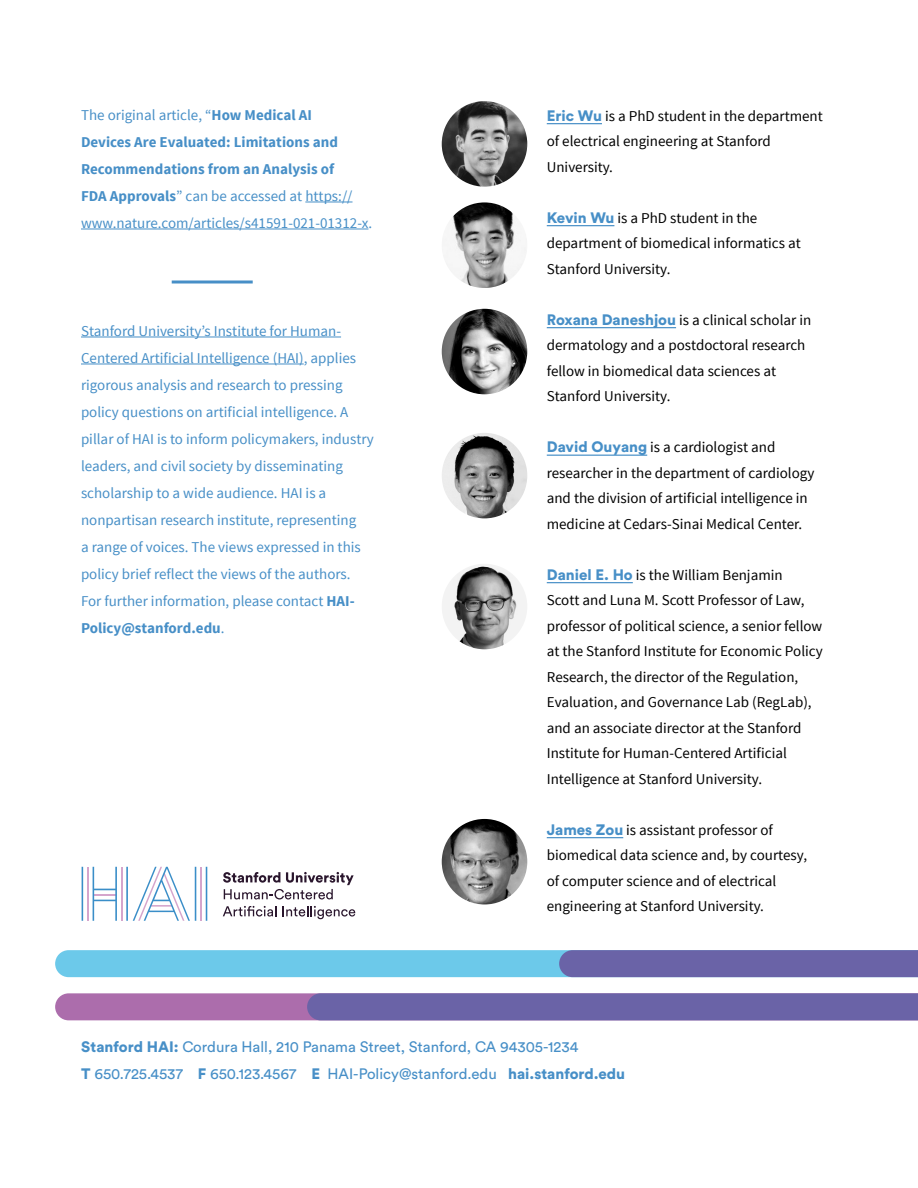
<style>
.page{position:relative;width:918px;height:1188px;background:#fff}
.page>*{position:absolute;margin:0;border:0;box-sizing:border-box;transform-origin:0 0}
.t1{font:15px/25.5px "Source Sans Pro";color:#000}
.t2{font:15px/27px "Source Sans Pro";color:#478fc7}
.t3{font:700 15px/27px "Source Sans Pro";color:#478fc7}
.t4{font:15px/27px "Circular Std";color:#478fc7}
.s1{font-weight:400}
.s2{font-weight:700}
.s3{font-family:"Circular Std";font-weight:900;color:#478fc7}
.s4{font-weight:900}
</style>
<div class="page">
<svg style="left:55px;top:950px;width:863px;height:70px"></svg>
<svg style="left:82px;top:867px;width:125px;height:54px"></svg>
<svg style="left:223px;top:872px;width:131px;height:27px"></svg>
<svg style="left:223px;top:906px;width:53px;height:11px"></svg>
<svg style="left:282px;top:906px;width:73px;height:13px"></svg>
<hr style="left:547px;top:123px;width:55px;height:1px;background:#478fc7">
<hr style="left:547px;top:225px;width:67px;height:1px;background:#478fc7">
<hr style="left:547px;top:327px;width:129px;height:1px;background:#478fc7">
<hr style="left:547px;top:455px;width:100px;height:1px;background:#478fc7">
<hr style="left:547px;top:582px;width:86px;height:1px;background:#478fc7">
<hr style="left:547px;top:837px;width:76px;height:1px;background:#478fc7">
<hr style="left:81px;top:337px;width:260px;height:1px;background:#478fc7">
<hr style="left:81px;top:364px;width:223px;height:1px;background:#478fc7">
<img style="left:442px;top:101px;width:85px;height:86px;border-radius:43px">
<img style="left:442px;top:202px;width:85px;height:86px;border-radius:43px">
<img style="left:442px;top:309px;width:85px;height:85px;border-radius:43px">
<img style="left:442px;top:433px;width:85px;height:85px;border-radius:43px">
<img style="left:442px;top:564px;width:85px;height:85px;border-radius:43px">
<img style="left:442px;top:819px;width:85px;height:85px;border-radius:43px">
<svg style="left:172px;top:280px;width:81px;height:4px"></svg>
<hr style="left:305px;top:202px;width:48px;height:1px;background:#478fc7">
<hr style="left:81px;top:229px;width:288px;height:1px;background:#478fc7">
<p class="t3" style="left:81px;top:102px;width:293px"><span class="s1">The original article, “</span>How Medical AI<br>Devices Are Evaluated: Limitations and Recommendations from an Analysis of<br>FDA Approvals<span class="s1">” can be accessed at https:// www.nature.com/articles/s41591-021-01312-x.</span></p>
<p class="t2" style="left:81px;top:318px;width:294px">Stanford University’s Institute for Human-Centered Artificial Intelligence (HAI), applies rigorous analysis and research to pressing policy questions on artificial intelligence. A pillar of HAI is to inform policymakers, industry leaders, and civil society by disseminating scholarship to a wide audience. HAI is a nonpartisan research institute, representing<br>a range of voices. The views expressed in this policy brief reflect the views of the authors.<br>For further information, please contact <span class="s2">HAI-Policy@stanford.edu</span>.</p>
<p class="t1" style="left:547px;top:103px;width:278px"><span class="s3">Eric Wu</span> is a PhD student in the department of electrical engineering at Stanford<br>University.</p>
<p class="t1" style="left:547px;top:205px;width:256px"><span class="s3">Kevin Wu</span> is a PhD student in the department of biomedical informatics at<br>Stanford University.</p>
<p class="t1" style="left:547px;top:307px;width:266px"><span class="s3">Roxana Daneshjou</span> is a clinical scholar in dermatology and a postdoctoral research fellow in biomedical data sciences at Stanford University.</p>
<p class="t1" style="left:547px;top:435px;width:269px"><span class="s3">David Ouyang</span> is a cardiologist and researcher in the department of cardiology and the division of artificial intelligence in medicine at Cedars-Sinai Medical Center.</p>
<p class="t1" style="left:547px;top:562px;width:278px"><span class="s3">Daniel E. Ho</span> is the William Benjamin<br>Scott and Luna M. Scott Professor of Law, professor of political science, a senior fellow at the Stanford Institute for Economic Policy Research, the director of the Regulation, Evaluation, and Governance Lab (RegLab), and an associate director at the Stanford Institute for Human-Centered Artificial Intelligence at Stanford University.</p>
<p class="t1" style="left:547px;top:817px;width:262px"><span class="s3">James Zou</span> is assistant professor of biomedical data science and, by courtesy, of computer science and of electrical engineering at Stanford University.</p>
<p class="t4" style="left:81px;top:1033px;width:545px"><span class="s4">Stanford HAI:</span> Cordura Hall, 210 Panama Street, Stanford, CA 94305-1234<br><span class="s4">T</span> 650.725.4537 <span class="s4">F</span> 650.123.4567 <span class="s4">E</span> HAI-Policy@stanford.edu <span class="s4">hai.stanford.edu</span></p>
</div>
